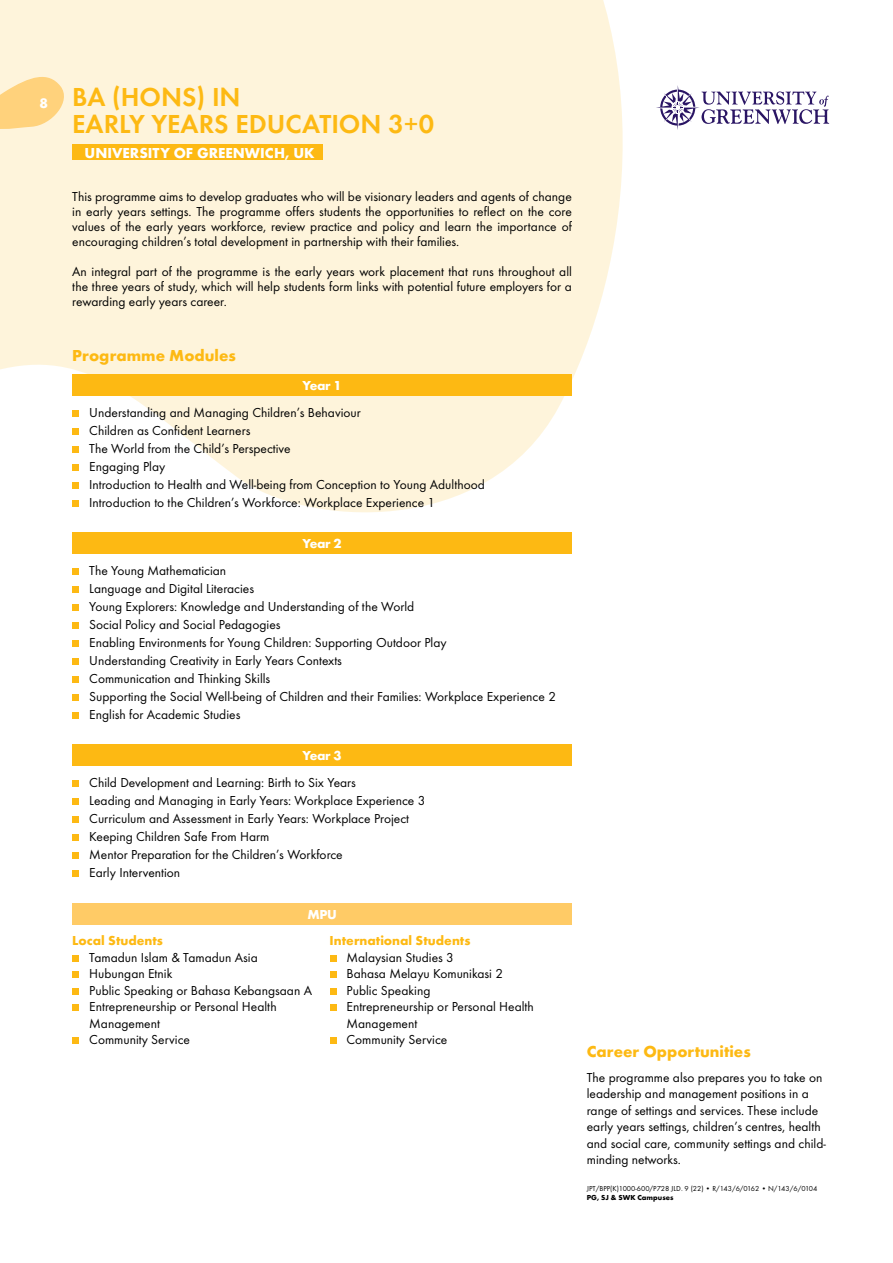
<style>
.page{position:relative;width:893px;height:1263px;background:#fff}
.page>*{position:absolute;margin:0;border:0;box-sizing:border-box;transform-origin:0 0}
.t1{font:600 27px/27px "Futura T";color:#fdb913}
.t2{font:700 16.5px "Futura T";color:#fdb913}
.t3{font:700 15px "Futura T";color:#fff}
.t4{font:700 14.4px "Futura T";color:#fff}
.t5{font:13.5px/18px "Futura T";color:#000}
.t6{font:700 13.5px "Futura T";color:#fdb913}
.t7{font:700 13.5px "Futura T";letter-spacing:-.025em;color:#fff}
.t8{font:7.5px "Futura T";color:#000}
.t9{font:700 7.5px "Futura T";color:#000}
</style>
<div class="page">
<svg style="left:0;top:0;width:623px;height:513px;fill:#fef4db"></svg>
<svg style="left:0;top:71px;width:72px;height:62px;background:#fee0a3"></svg>
<div style="left:72px;top:410px;width:7px;height:7px;background:#fdb913"></div>
<div style="left:72px;top:428px;width:7px;height:7px;background:#fdb913"></div>
<div style="left:72px;top:446px;width:7px;height:7px;background:#fdb913"></div>
<div style="left:72px;top:464px;width:7px;height:7px;background:#fdb913"></div>
<div style="left:72px;top:482px;width:7px;height:7px;background:#fdb913"></div>
<div style="left:72px;top:500px;width:7px;height:7px;background:#fdb913"></div>
<div style="left:72px;top:374px;width:500px;height:22px;background:#fdb913"></div>
<div style="left:72px;top:568px;width:7px;height:7px;background:#fdb913"></div>
<div style="left:72px;top:586px;width:7px;height:7px;background:#fdb913"></div>
<div style="left:72px;top:604px;width:7px;height:7px;background:#fdb913"></div>
<div style="left:72px;top:622px;width:7px;height:7px;background:#fdb913"></div>
<div style="left:72px;top:640px;width:7px;height:7px;background:#fdb913"></div>
<div style="left:72px;top:658px;width:7px;height:7px;background:#fdb913"></div>
<div style="left:72px;top:676px;width:7px;height:7px;background:#fdb913"></div>
<div style="left:72px;top:694px;width:7px;height:7px;background:#fdb913"></div>
<div style="left:72px;top:712px;width:7px;height:7px;background:#fdb913"></div>
<div style="left:72px;top:532px;width:500px;height:22px;background:#fdb913"></div>
<div style="left:72px;top:780px;width:7px;height:7px;background:#fdb913"></div>
<div style="left:72px;top:798px;width:7px;height:7px;background:#fdb913"></div>
<div style="left:72px;top:816px;width:7px;height:7px;background:#fdb913"></div>
<div style="left:72px;top:834px;width:7px;height:7px;background:#fdb913"></div>
<div style="left:72px;top:852px;width:7px;height:7px;background:#fdb913"></div>
<div style="left:72px;top:870px;width:7px;height:7px;background:#fdb913"></div>
<div style="left:72px;top:744px;width:500px;height:22px;background:#fdb913"></div>
<div style="left:72px;top:955px;width:7px;height:7px;background:#fdb913"></div>
<div style="left:72px;top:971px;width:7px;height:7px;background:#fdb913"></div>
<div style="left:72px;top:988px;width:7px;height:7px;background:#fdb913"></div>
<div style="left:72px;top:1004px;width:7px;height:7px;background:#fdb913"></div>
<div style="left:72px;top:1037px;width:7px;height:7px;background:#fdb913"></div>
<div style="left:72px;top:903px;width:500px;height:22px;background:#ffcb66"></div>
<div style="left:330px;top:955px;width:6px;height:7px;background:#fdb913"></div>
<div style="left:330px;top:971px;width:6px;height:7px;background:#fdb913"></div>
<div style="left:330px;top:988px;width:6px;height:7px;background:#fdb913"></div>
<div style="left:330px;top:1004px;width:6px;height:7px;background:#fdb913"></div>
<div style="left:330px;top:1037px;width:6px;height:7px;background:#fdb913"></div>
<div style="left:72px;top:145px;width:251px;height:15px;background:#fdb913"></div>
<svg style="left:656px;top:85px;width:173px;height:45px"></svg>
<p class="t4" style="left:39px;top:95px;width:10px">8</p>
<h1 class="t1" style="left:72px;top:83px;width:363px">BA (HONS) IN<br>EARLY YEARS EDUCATION 3+0</h1>
<p class="t3" style="left:85px;top:144px;width:232px">UNIVERSITY OF GREENWICH, UK</p>
<p class="t5" style="left:72px;top:189px;width:501px;line-height:15px;text-align:justify">This programme aims to develop graduates who will be visionary leaders and agents of change in early years settings. The programme offers students the opportunities to reflect on the core values of the early years workforce, review practice and policy and learn the importance of encouraging children’s total development in partnership with their families.</p>
<p class="t5" style="left:72px;top:264px;width:501px;line-height:15px;text-align:justify">An integral part of the programme is the early years work placement that runs throughout all the three years of study, which will help students form links with potential future employers for a rewarding early years career.</p>
<p class="t2" style="left:72px;top:346px;width:165px">Programme Modules</p>
<p class="t7" style="left:303px;top:377px;width:41px">Year 1</p>
<p class="t5" style="left:89px;top:403px;width:397px">Understanding and Managing Children’s Behaviour<br>Children as Confident Learners<br>The World from the Child’s Perspective<br>Engaging Play<br>Introduction to Health and Well-being from Conception to Young Adulthood Introduction to the Children’s Workforce: Workplace Experience 1</p>
<p class="t7" style="left:303px;top:536px;width:41px">Year 2</p>
<p class="t5" style="left:89px;top:561px;width:468px">The Young Mathematician<br>Language and Digital Literacies<br>Young Explorers: Knowledge and Understanding of the World<br>Social Policy and Social Pedagogies<br>Enabling Environments for Young Children: Supporting Outdoor Play<br>Understanding Creativity in Early Years Contexts<br>Communication and Thinking Skills<br>Supporting the Social Well-being of Children and their Families: Workplace Experience 2<br>English for Academic Studies</p>
<p class="t7" style="left:303px;top:748px;width:41px">Year 3</p>
<p class="t5" style="left:89px;top:774px;width:338px">Child Development and Learning: Birth to Six Years<br>Leading and Managing in Early Years: Workplace Experience 3<br>Curriculum and Assessment in Early Years: Workplace Project Keeping Children Safe From Harm<br>Mentor Preparation for the Children’s Workforce<br>Early Intervention</p>
<p class="t7" style="left:307px;top:906px;width:31px">MPU</p>
<p class="t6" style="left:330px;top:933px;width:142px">International Students</p>
<p class="t5" style="left:347px;top:949px;width:189px;line-height:16.5px">Malaysian Studies 3<br>Bahasa Melayu Komunikasi 2<br>Public Speaking<br>Entrepreneurship or Personal Health<br>Management<br>Community Service</p>
<p class="t6" style="left:72px;top:933px;width:92px">Local Students</p>
<p class="t5" style="left:89px;top:949px;width:224px;line-height:16.5px">Tamadun Islam &amp; Tamadun Asia<br>Hubungan Etnik<br>Public Speaking or Bahasa Kebangsaan A<br>Entrepreneurship or Personal Health<br>Management<br>Community Service</p>
<p class="t2" style="left:587px;top:1041px;width:165px">Career Opportunities</p>
<p class="t5" style="left:587px;top:1069px;width:241px;line-height:16.5px">The programme also prepares you to take on leadership and management positions in a range of settings and services. These include early years settings, children’s centres, health and social care, community settings and child&shy;minding networks.</p>
<p class="t8" style="left:587px;top:1184px;width:232px">JPT/BPP(K)1000-600/P728 JLD. 9 (22) • R/143/6/0162 • N/143/6/0104</p>
<p class="t9" style="left:587px;top:1193px;width:88px">PG, SJ &amp; SWK Campuses</p>
</div>
